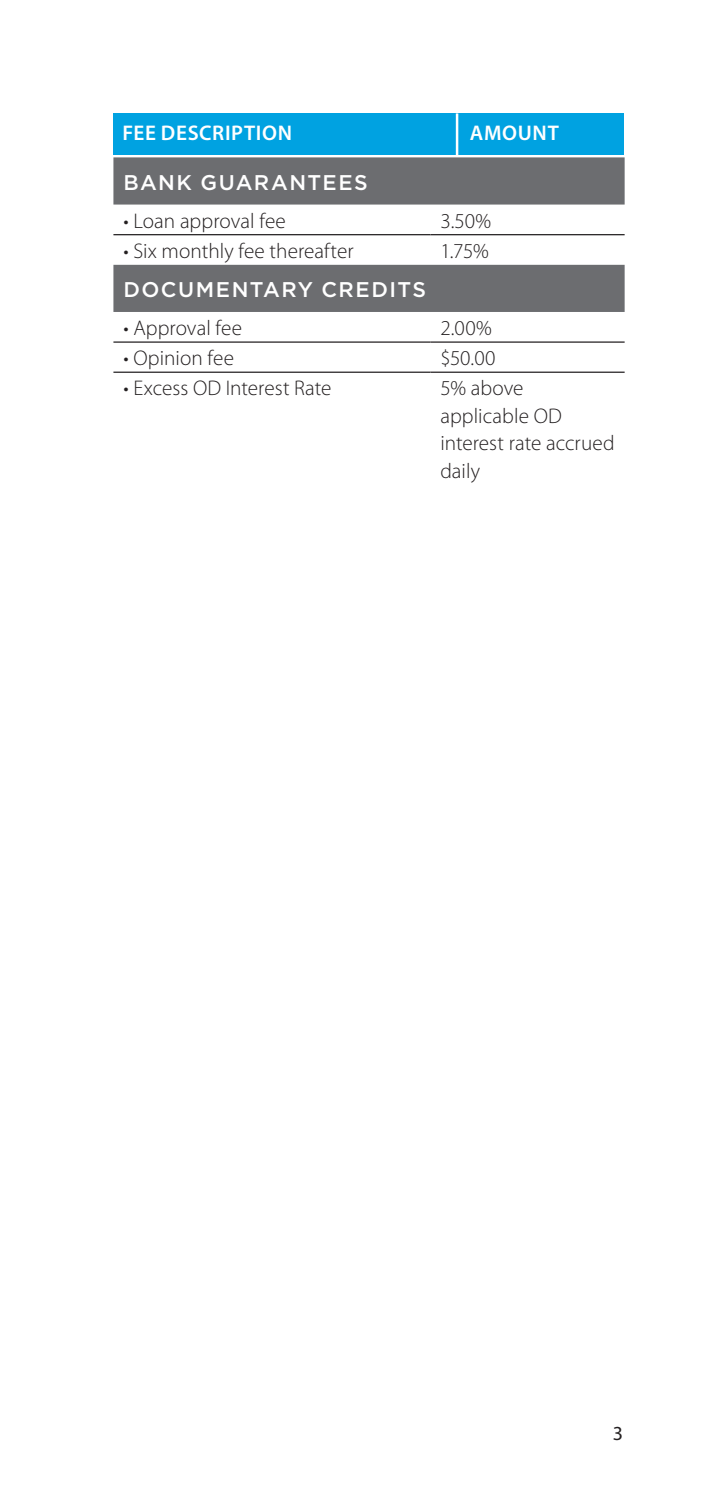
<style>
.page{position:relative;width:709px;height:1489px;background:#fff}
.page>*{position:absolute;margin:0;border:0;box-sizing:border-box;transform-origin:0 0}
._15_Body_8_5pt_light{font:300 21.25px/27.5px "Myriad Pro";color:#231f20}
._15_Head_Gotham_8_5p{font:500 21.25px "Gotham";letter-spacing:.065em;color:#fff}
.t1{font:600 21.25px "Myriad Pro";letter-spacing:.03em;color:#fff}
.t2{font:20px "Myriad Pro";color:#231f20}
</style>
<div class="page">
<div style="left:113px;top:113px;width:511px;height:42px;background:#00a2e1"></div>
<hr style="left:456px;top:113px;width:2px;height:42px;background:#fff">
<svg style="left:113px;top:157px;width:511px;height:155px;fill:#6c6d70"></svg>
<hr style="left:113px;top:234px;width:317px;height:1px;background:#231f20">
<hr style="left:430px;top:234px;width:194px;height:1px;background:#231f20">
<hr style="left:113px;top:341px;width:317px;height:2px;background:#231f20">
<hr style="left:430px;top:341px;width:194px;height:2px;background:#231f20">
<hr style="left:113px;top:371px;width:317px;height:2px;background:#231f20">
<hr style="left:430px;top:371px;width:194px;height:2px;background:#231f20">
<p class="t1" style="left:122px;top:119px;width:171px">FEE DESCRIPTION</p>
<p class="t1" style="left:470px;top:119px;width:90px">AMOUNT</p>
<p class="_15_Head_Gotham_8_5p" style="left:123px;top:170px;width:246px">BANK GUARANTEES</p>
<p class="_15_Body_8_5pt_light" style="left:123px;top:206px;width:164px">• Loan approval fee</p>
<p class="_15_Body_8_5pt_light" style="left:440px;top:206px;width:52px">3.50%</p>
<p class="_15_Body_8_5pt_light" style="left:123px;top:237px;width:232px">• Six monthly fee thereafter</p>
<p class="_15_Body_8_5pt_light" style="left:440px;top:237px;width:50px">1.75%</p>
<p class="_15_Head_Gotham_8_5p" style="left:123px;top:278px;width:304px">DOCUMENTARY CREDITS</p>
<p class="_15_Body_8_5pt_light" style="left:123px;top:314px;width:120px">• Approval fee</p>
<p class="_15_Body_8_5pt_light" style="left:440px;top:314px;width:53px">2.00%</p>
<p class="_15_Body_8_5pt_light" style="left:123px;top:344px;width:112px">• Opinion fee</p>
<p class="_15_Body_8_5pt_light" style="left:440px;top:344px;width:57px">$50.00</p>
<p class="_15_Body_8_5pt_light" style="left:123px;top:374px;width:209px">• Excess OD Interest Rate</p>
<p class="_15_Body_8_5pt_light" style="left:440px;top:374px;width:176px">5% above applicable OD interest rate accrued daily</p>
<p class="t2" style="left:613px;top:1420px;width:12px">3</p>
</div>
